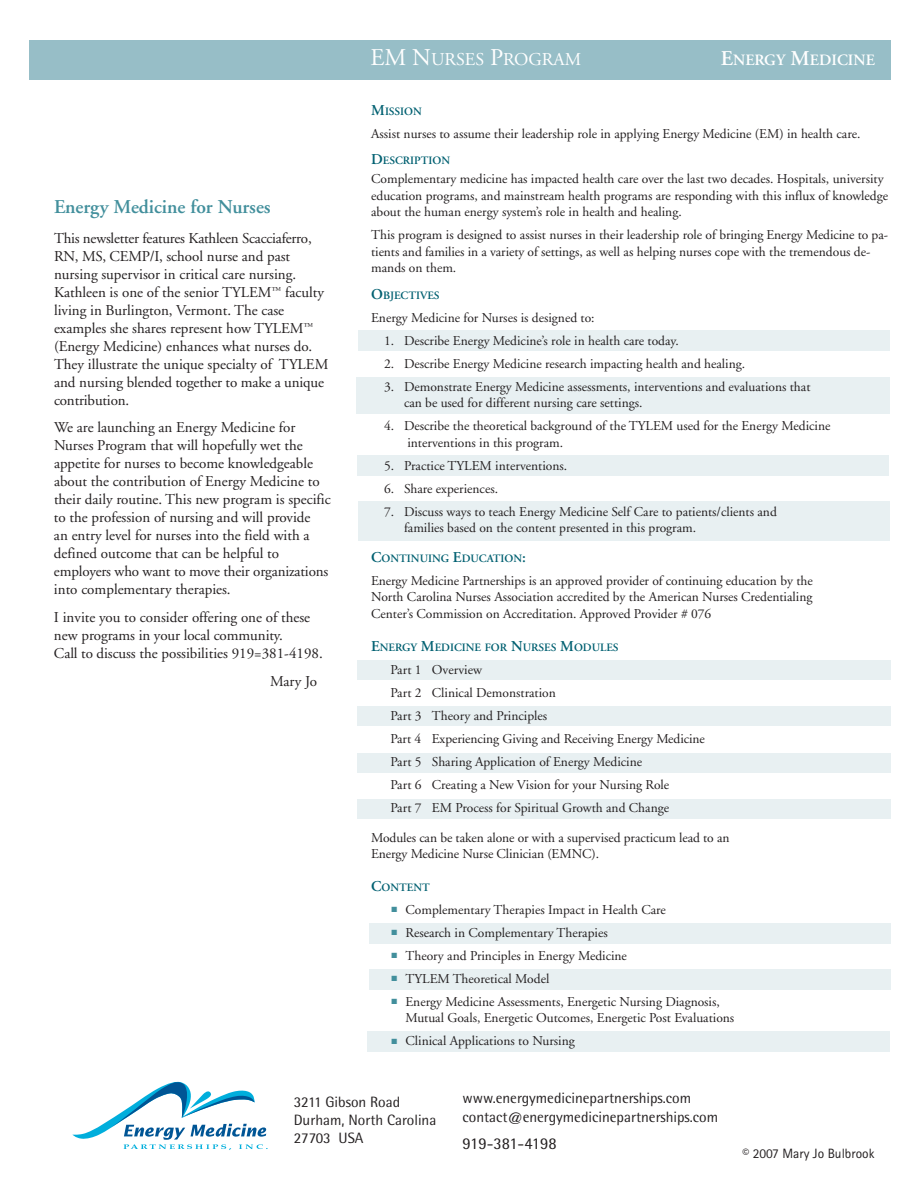
<style>
.page{position:relative;width:918px;height:1188px;background:#fff}
.page>*{position:absolute;margin:0;border:0;box-sizing:border-box;transform-origin:0 0}
.t1{font:600 19.5px "Adobe Garamond";color:#428f9c}
.t2{font:18px "Adobe Garamond";color:#fff}
.t3{font:16.5px "Rotis Semi Sans";color:#231f20}
.t4{font:600 15.75px "Adobe Garamond";color:#fff}
.t5{font:15px/18px "Adobe Garamond";color:#231f20}
.t6{font:15px/18px "Rotis Semi Sans";color:#231f20}
.t7{font:13.5px/16.5px "Adobe Garamond";color:#231f20}
.t8{font:13.5px "Rotis Sans Serif";color:#231f20}
.t9{font:600 11.25px "Adobe Garamond";color:#006071}
.s1{font-size:24px}
.s2{font-size:21px}
.s3{font-size:15px}
.s4{color:#428f9c}
</style>
<div class="page">
<div style="left:369px;top:970px;width:521px;height:20px;background:#e8f0f2"></div>
<div style="left:367px;top:1031px;width:523px;height:21px;background:#e8f0f2"></div>
<div style="left:369px;top:923px;width:521px;height:21px;background:#e8f0f2"></div>
<div style="left:358px;top:330px;width:532px;height:21px;background:#e8f0f2"></div>
<div style="left:357px;top:455px;width:532px;height:20px;background:#e8f0f2"></div>
<div style="left:358px;top:501px;width:532px;height:39px;background:#e8f0f2"></div>
<div style="left:356px;top:377px;width:534px;height:36px;background:#e8f0f2"></div>
<div style="left:357px;top:660px;width:533px;height:20px;background:#e8f0f2"></div>
<div style="left:357px;top:706px;width:533px;height:20px;background:#e8f0f2"></div>
<div style="left:357px;top:753px;width:533px;height:20px;background:#e8f0f2"></div>
<div style="left:357px;top:799px;width:533px;height:20px;background:#e8f0f2"></div>
<svg style="left:72px;top:1082px;width:196px;height:68px"></svg>
<div style="left:30px;top:40px;width:861px;height:40px;background:#97bec7"></div>
<h1 class="t1" style="left:54px;top:199px;width:218px">Energy Medicine for Nurses</h1>
<p class="t5" style="left:54px;top:230px;width:276px">This newsletter features Kathleen Scacciaferro, RN, MS, CEMP/I, school nurse and past nursing supervisor in critical care nursing.<br>Kathleen is one of the senior TYLEM<sup>™</sup> faculty living in Burlington, Vermont. The case examples she shares represent how TYLEM<sup>™ </sup>(Energy Medicine) enhances what nurses do.<br>They illustrate the unique specialty of TYLEM and nursing blended together to make a unique contribution.</p>
<p class="t5" style="left:54px;top:420px;width:278px">We are launching an Energy Medicine for Nurses Program that will hopefully wet the appetite for nurses to become knowledgeable about the contribution of Energy Medicine to their daily routine. This new program is specific to the profession of nursing and will provide<br>an entry level for nurses into the field with a defined outcome that can be helpful to employers who want to move their organizations into complementary therapies.</p>
<p class="t5" style="left:54px;top:610px;width:270px">I invite you to consider offering one of these new programs in your local community.<br>Call to discuss the possibilities 919=381-4198.</p>
<p class="t5" style="left:270px;top:673px;width:49px">Mary Jo</p>
<h2 class="t2" style="left:370px;top:52px;width:212px"><span class="s1">EM N</span>URSES <span class="s1">P</span>ROGRAM</h2>
<p class="t4" style="left:721px;top:54px;width:155px"><span class="s2">E</span>NERGY <span class="s2">M</span>EDICINE</p>
<p class="t9" style="left:371px;top:106px;width:52px"><span class="s3">M</span>ISSION</p>
<p class="t7" style="left:371px;top:126px;width:491px">Assist nurses to assume their leadership role in applying Energy Medicine (EM) in health care.</p>
<p class="t9" style="left:371px;top:156px;width:81px"><span class="s3">D</span>ESCRIPTION</p>
<p class="t7" style="left:371px;top:172px;width:518px">Complementary medicine has impacted health care over the last two decades. Hospitals, university education programs, and mainstream health programs are responding with this influx of knowledge about the human energy system’s role in health and healing.</p>
<p class="t7" style="left:371px;top:228px;width:518px">This program is designed to assist nurses in their leadership role of bringing Energy Medicine to pa&shy;tients and families in a variety of settings, as well as helping nurses cope with the tremendous de&shy;mands on them.</p>
<p class="t9" style="left:371px;top:291px;width:70px"><span class="s3">O</span>BJECTIVES</p>
<p class="t7" style="left:371px;top:310px;width:225px">Energy Medicine for Nurses is designed to:</p>
<p class="t7" style="left:384px;top:333px;width:296px">1. Describe Energy Medicine’s role in health care today.</p>
<p class="t7" style="left:384px;top:356px;width:363px">2. Describe Energy Medicine research impacting health and healing.</p>
<p class="t7" style="left:404px;top:379px;width:408px;text-indent:-20px">3. Demonstrate Energy Medicine assessments, interventions and evaluations that can be used for different nursing care settings.</p>
<p class="t7" style="left:407px;top:419px;width:425px;text-indent:-23px">4. Describe the theoretical background of the TYLEM used for the Energy Medicine interventions in this program.</p>
<p class="t7" style="left:384px;top:458px;width:185px">5. Practice TYLEM interventions.</p>
<p class="t7" style="left:384px;top:481px;width:116px">6. Share experiences.</p>
<p class="t7" style="left:404px;top:504px;width:374px;text-indent:-20px">7. Discuss ways to teach Energy Medicine Self Care to patients/clients and families based on the content presented in this program.</p>
<p class="t9" style="left:371px;top:554px;width:156px"><span class="s3">C</span>ONTINUING <span class="s3">E</span>DUCATION<span class="s3">:</span></p>
<p class="t7" style="left:371px;top:574px;width:443px;text-align:justify">Energy Medicine Partnerships is an approved provider of continuing education by the North Carolina Nurses Association accredited by the American Nurses Credentialing Center’s Commission on Accreditation. Approved Provider # 076</p>
<p class="t9" style="left:371px;top:643px;width:249px"><span class="s3">E</span>NERGY <span class="s3">M</span>EDICINE FOR <span class="s3">N</span>URSES <span class="s3">M</span>ODULES</p>
<p class="t7" style="left:390px;top:659px;width:316px;line-height:23px">Part 1 Overview<br>Part 2 Clinical Demonstration<br>Part 3 Theory and Principles<br>Part 4 Experiencing Giving and Receiving Energy Medicine Part 5 Sharing Application of Energy Medicine<br>Part 6 Creating a New Vision for your Nursing Role<br>Part 7 EM Process for Spiritual Growth and Change</p>
<p class="t7" style="left:371px;top:830px;width:360px">Modules can be taken alone or with a supervised practicum lead to an<br>Energy Medicine Nurse Clinician (EMNC).</p>
<p class="t9" style="left:371px;top:883px;width:60px"><span class="s3">C</span>ONTENT</p>
<p class="t7" style="left:391px;top:902px;width:276px"><span class="s4">■</span> Complementary Therapies Impact in Health Care</p>
<p class="t7" style="left:391px;top:925px;width:218px"><span class="s4">■</span> Research in Complementary Therapies</p>
<p class="t7" style="left:391px;top:948px;width:237px"><span class="s4">■</span> Theory and Principles in Energy Medicine</p>
<p class="t7" style="left:391px;top:971px;width:159px"><span class="s4">■</span> TYLEM Theoretical Model</p>
<p class="t7" style="left:405px;top:994px;width:330px;text-indent:-14px"><span class="s4">■</span> Energy Medicine Assessments, Energetic Nursing Diagnosis,<br>Mutual Goals, Energetic Outcomes, Energetic Post Evaluations</p>
<p class="t7" style="left:391px;top:1034px;width:185px"><span class="s4">■</span> Clinical Applications to Nursing</p>
<p class="t6" style="left:294px;top:1095px;width:144px">3211 Gibson Road<br>Durham, North Carolina<br>27703 USA</p>
<p class="t6" style="left:462px;top:1090px;width:257px;line-height:19px">www.energymedicinepartnerships.com contact@energymedicinepartnerships.com</p>
<p class="t3" style="left:462px;top:1137px;width:96px">919-381-4198</p>
<p class="t8" style="left:742px;top:1148px;width:133px">© 2007 Mary Jo Bulbrook</p>
</div>
